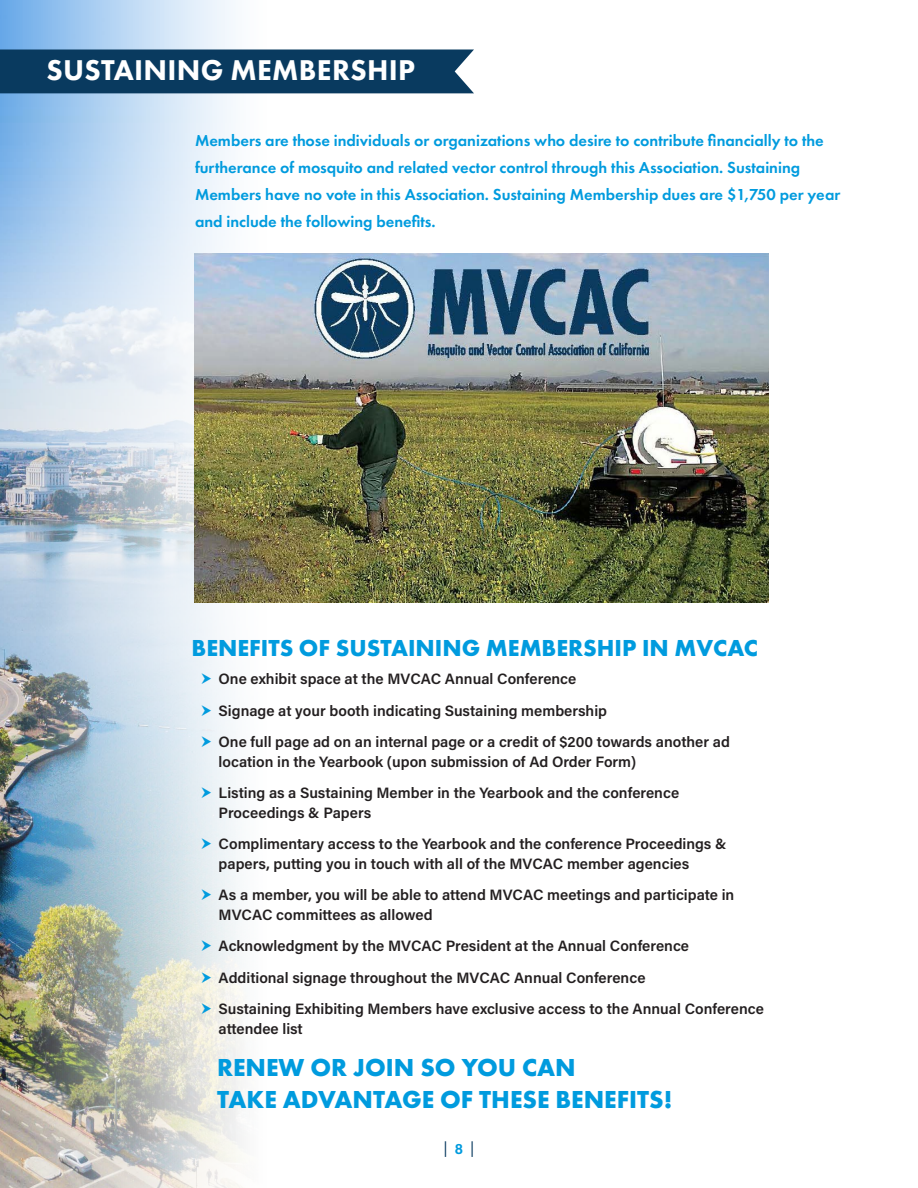
<style>
.page{position:relative;width:918px;height:1188px;background:#fff}
.page>*{position:absolute;margin:0;border:0;box-sizing:border-box;transform-origin:0 0}
.Ribbon{font:800 29.7px "Futura PT";letter-spacing:.01em;color:#fff}
.Head_2{font:700 25.5px/31.5px "Futura PT";color:#009bde}
.Head_2-2{font:700 24px "Futura PT";color:#009bde}
.t1{font:600 16.5px/27px "Futura PT";color:#009bde}
.t2{font:600 15px/19.5px "Acumin Pro";color:#231f20}
.Body{font:15px "Acumin Pro Semi Cond";color:#093a5f}
.s1{font-weight:700;color:#009bde}
</style>
<div class="page">
<img style="left:0;top:0;width:476px;height:1188px">
<div style="left:0;top:50px;width:474px;height:43px;background:#093a5f"></div>
<img style="left:195px;top:253px;width:573px;height:349px">
<svg style="left:202px;top:673px;width:9px;height:11px"></svg>
<svg style="left:202px;top:705px;width:9px;height:11px"></svg>
<svg style="left:202px;top:736px;width:9px;height:11px"></svg>
<svg style="left:202px;top:787px;width:9px;height:11px"></svg>
<svg style="left:202px;top:838px;width:9px;height:11px"></svg>
<svg style="left:202px;top:889px;width:9px;height:11px"></svg>
<svg style="left:202px;top:940px;width:9px;height:11px"></svg>
<svg style="left:202px;top:972px;width:9px;height:11px"></svg>
<svg style="left:202px;top:1003px;width:9px;height:11px"></svg>
<p class="Ribbon" style="left:46px;top:52px;width:370px">SUSTAINING MEMBERSHIP</p>
<p class="t1" style="left:195px;top:127px;width:647px">Members are those individuals or organizations who desire to contribute financially to the furtherance of mosquito and related vector control through this Association. Sustaining Members have no vote in this Association. Sustaining Membership dues are $1,750 per year and include the following benefits.</p>
<p class="Head_2-2" style="left:192px;top:632px;width:568px">BENEFITS OF SUSTAINING MEMBERSHIP IN MVCAC</p>
<p class="t2" style="left:219px;top:668px;width:359px">One exhibit space at the MVCAC Annual Conference</p>
<p class="t2" style="left:219px;top:700px;width:390px">Signage at your booth indicating Sustaining membership</p>
<p class="t2" style="left:219px;top:731px;width:513px">One full page ad on an internal page or a credit of $200 towards another ad location in the Yearbook (upon submission of Ad Order Form)</p>
<p class="t2" style="left:219px;top:782px;width:462px">Listing as a Sustaining Member in the Yearbook and the conference<br>Proceedings &amp; Papers</p>
<p class="t2" style="left:219px;top:833px;width:510px">Complimentary access to the Yearbook and the conference Proceedings &amp; papers, putting you in touch with all of the MVCAC member agencies</p>
<p class="t2" style="left:219px;top:884px;width:517px">As a member, you will be able to attend MVCAC meetings and participate in<br>MVCAC committees as allowed</p>
<p class="t2" style="left:219px;top:935px;width:472px">Acknowledgment by the MVCAC President at the Annual Conference</p>
<p class="t2" style="left:219px;top:967px;width:428px">Additional signage throughout the MVCAC Annual Conference</p>
<p class="t2" style="left:219px;top:998px;width:547px">Sustaining Exhibiting Members have exclusive access to the Annual Conference attendee list</p>
<p class="Head_2" style="left:217px;top:1051px;width:457px">RENEW OR JOIN SO YOU CAN<br>TAKE ADVANTAGE OF THESE BENEFITS!</p>
<p class="Body" style="left:444px;top:1137px;width:32px">| <span class="s1">8</span> |</p>
</div>
